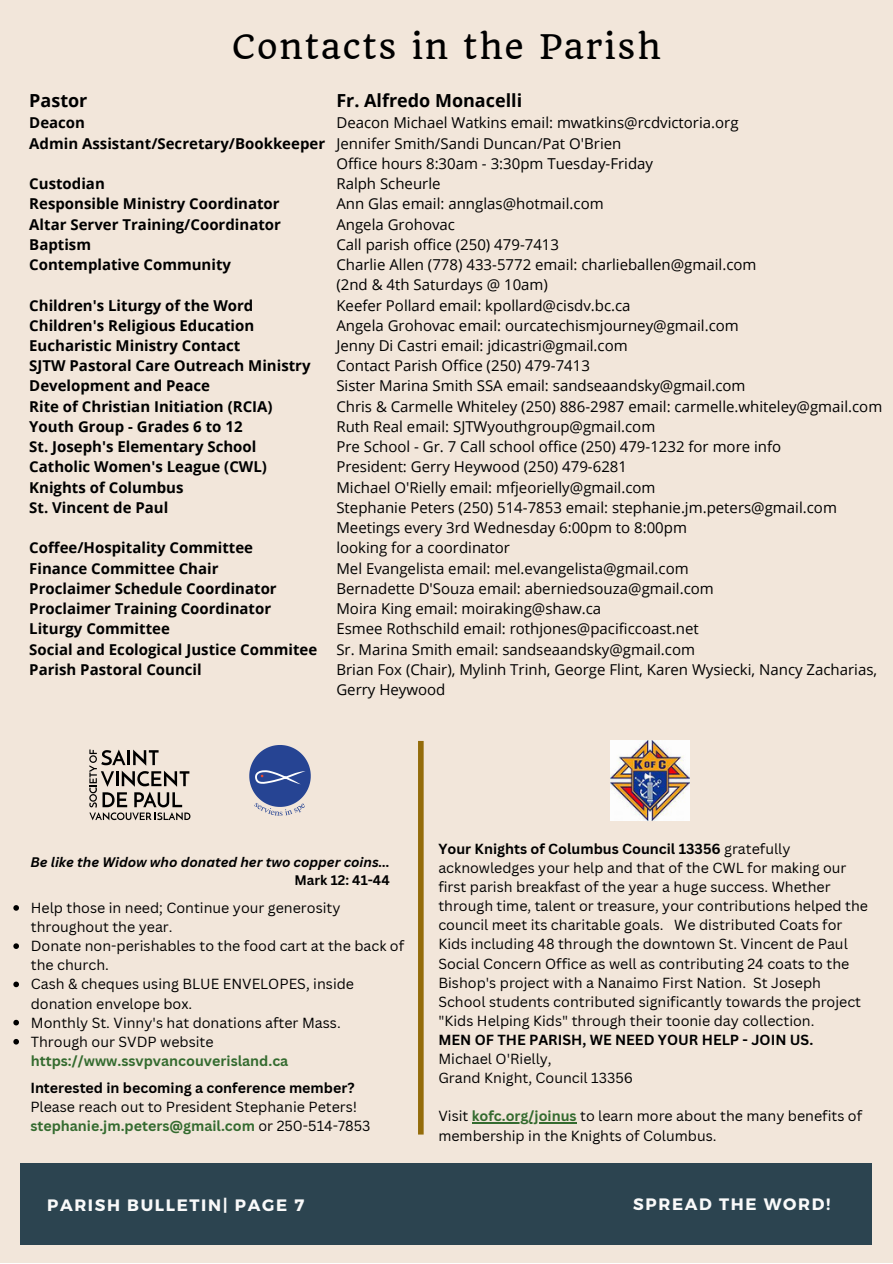
<style>
.page{position:relative;width:893px;height:1264px;background:#fff}
.page>*{position:absolute;margin:0;border:0;box-sizing:border-box;transform-origin:0 0}
.t1{font:33px "Quando";letter-spacing:.05em;color:#000}
.t2{font:700 18px "Open Sans";color:#000}
.t3{font:700 16.5px "Montserrat";letter-spacing:.1em;color:#fafafa}
.t4{font:15px/20.2px "Open Sans";color:#000}
.t5{font:700 15px/20.2px "Open Sans";color:#000}
.t6{font:14.25px/19px "Canva Sans";color:#000}
.t7{font:700 14.25px "Canva Sans";color:#000}
.t8{font:700 14.25px "Canva Sans";color:#346b2f}
.t9{font:italic 700 13.5px "Canva Sans";color:#000}
.t10{font:700 13.5px "Canva Sans";color:#000}
.s1{font-weight:700;color:#346b2f}
.s2{font-weight:700}
</style>
<div class="page">
<div style="left:0;top:0;width:892px;height:1262px;background:#f2e6da"></div>
<div style="left:20px;top:1163px;width:851px;height:81px;background:#2c4450"></div>
<img style="left:610px;top:740px;width:79px;height:80px">
<svg style="left:89px;top:749px;width:101px;height:71px"></svg>
<svg style="left:249px;top:745px;width:62px;height:70px"></svg>
<div style="left:418px;top:741px;width:5px;height:393px;background:#946c0a"></div>
<hr style="left:471px;top:1122px;width:105px;height:1px;background:#346b2f">
<svg style="left:13px;top:905px;width:6px;height:5px"></svg>
<svg style="left:13px;top:943px;width:6px;height:5px"></svg>
<svg style="left:13px;top:981px;width:6px;height:6px"></svg>
<svg style="left:13px;top:1019px;width:6px;height:6px"></svg>
<svg style="left:13px;top:1038px;width:6px;height:6px"></svg>
<h1 class="t1" style="left:232px;top:26px;width:430px">Contacts in the Parish</h1>
<p class="t2" style="left:29px;top:87px;width:60px">Pastor</p>
<p class="t2" style="left:336px;top:87px;width:187px">Fr. Alfredo Monacelli</p>
<p class="t5" style="left:29px;top:112px;width:297px">Deacon<br>Admin Assistant/Secretary/Bookkeeper</p>
<p class="t5" style="left:29px;top:173px;width:253px">Custodian<br>Responsible Ministry Coordinator<br>Altar Server Training/Coordinator<br>Baptism<br>Contemplative Community</p>
<p class="t5" style="left:29px;top:294px;width:283px">Children's Liturgy of the Word<br>Children's Religious Education<br>Eucharistic Ministry Contact<br>SJTW Pastoral Care Outreach Ministry<br>Development and Peace<br>Rite of Christian Initiation (RCIA)<br>Youth Group - Grades 6 to 12<br>St. Joseph's Elementary School<br>Catholic Women's League (CWL)<br>Knights of Columbus<br>St. Vincent de Paul</p>
<p class="t5" style="left:29px;top:537px;width:289px">Coffee/Hospitality Committee<br>Finance Committee Chair<br>Proclaimer Schedule Coordinator<br>Proclaimer Training Coordinator<br>Liturgy Committee<br>Social and Ecological Justice Commitee<br>Parish Pastoral Council</p>
<p class="t4" style="left:336px;top:112px;width:547px">Deacon Michael Watkins email: mwatkins@rcdvictoria.org<br>Jennifer Smith/Sandi Duncan/Pat O'Brien<br>Office hours 8:30am - 3:30pm Tuesday-Friday<br>Ralph Scheurle<br>Ann Glas email: annglas@hotmail.com<br>Angela Grohovac<br>Call parish office (250) 479-7413<br>Charlie Allen (778) 433-5772 email: charlieballen@gmail.com<br>(2nd &amp; 4th Saturdays @ 10am)<br>Keefer Pollard email: kpollard@cisdv.bc.ca<br>Angela Grohovac email: ourcatechismjourney@gmail.com<br>Jenny Di Castri email: jdicastri@gmail.com<br>Contact Parish Office (250) 479-7413<br>Sister Marina Smith SSA email: sandseaandsky@gmail.com<br>Chris &amp; Carmelle Whiteley (250) 886-2987 email: carmelle.whiteley@gmail.com Ruth Real email: SJTWyouthgroup@gmail.com<br>Pre School - Gr. 7 Call school office (250) 479-1232 for more info<br>President: Gerry Heywood (250) 479-6281<br>Michael O'Rielly email: mfjeorielly@gmail.com<br>Stephanie Peters (250) 514-7853 email: stephanie.jm.peters@gmail.com Meetings every 3rd Wednesday 6:00pm to 8:00pm<br>looking for a coordinator<br>Mel Evangelista email: mel.evangelista@gmail.com<br>Bernadette D'Souza email: aberniedsouza@gmail.com<br>Moira King email: moiraking@shaw.ca<br>Esmee Rothschild email: rothjones@pacificcoast.net<br>Sr. Marina Smith email: sandseaandsky@gmail.com<br>Brian Fox (Chair), Mylinh Trinh, George Flint, Karen Wysiecki, Nancy Zacharias, Gerry Heywood</p>
<p class="t9" style="left:30px;top:853px;width:361px">Be like the Widow who donated her two copper coins...</p>
<p class="t10" style="left:294px;top:871px;width:97px">Mark 12: 41-44</p>
<p class="t6" style="left:31px;top:897px;width:375px">Help those in need; Continue your generosity throughout the year.<br>Donate non-perishables to the food cart at the back of the church.<br>Cash &amp; cheques using BLUE ENVELOPES, inside donation envelope box.<br>Monthly St. Vinny's hat donations after Mass.<br>Through our SVDP website</p>
<p class="t8" style="left:31px;top:1050px;width:259px">https://www.ssvpvancouverisland.ca</p>
<p class="t7" style="left:30px;top:1077px;width:326px">Interested in becoming a conference member?</p>
<p class="t6" style="left:30px;top:1097px;width:342px">Please reach out to President Stephanie Peters! <span class="s1">stephanie.jm.peters@gmail.com</span> or 250-514-7853</p>
<p class="t6" style="left:438px;top:838px;width:431px"><span class="s2">Your Knights of Columbus Council 13356</span> gratefully acknowledges your help and that of the CWL for making our first parish breakfast of the year a huge success. Whether through time, talent or treasure, your contributions helped the council meet its charitable goals. We distributed Coats for Kids including 48 through the downtown St. Vincent de Paul Social Concern Office as well as contributing 24 coats to the Bishop's project with a Nanaimo First Nation. St Joseph School students contributed significantly towards the project "Kids Helping Kids" through their toonie day collection.</p>
<p class="t7" style="left:438px;top:1029px;width:376px">MEN OF THE PARISH, WE NEED YOUR HELP - JOIN US.</p>
<p class="t6" style="left:438px;top:1049px;width:196px">Michael O'Rielly,<br>Grand Knight, Council 13356</p>
<p class="t6" style="left:438px;top:1106px;width:425px">Visit <span class="s1">kofc.org/joinus</span> to learn more about the many benefits of membership in the Knights of Columbus.</p>
<p class="t3" style="left:47px;top:1193px;width:258px">PARISH BULLETIN| PAGE 7</p>
<p class="t3" style="left:633px;top:1193px;width:198px">SPREAD THE WORD!</p>
</div>
